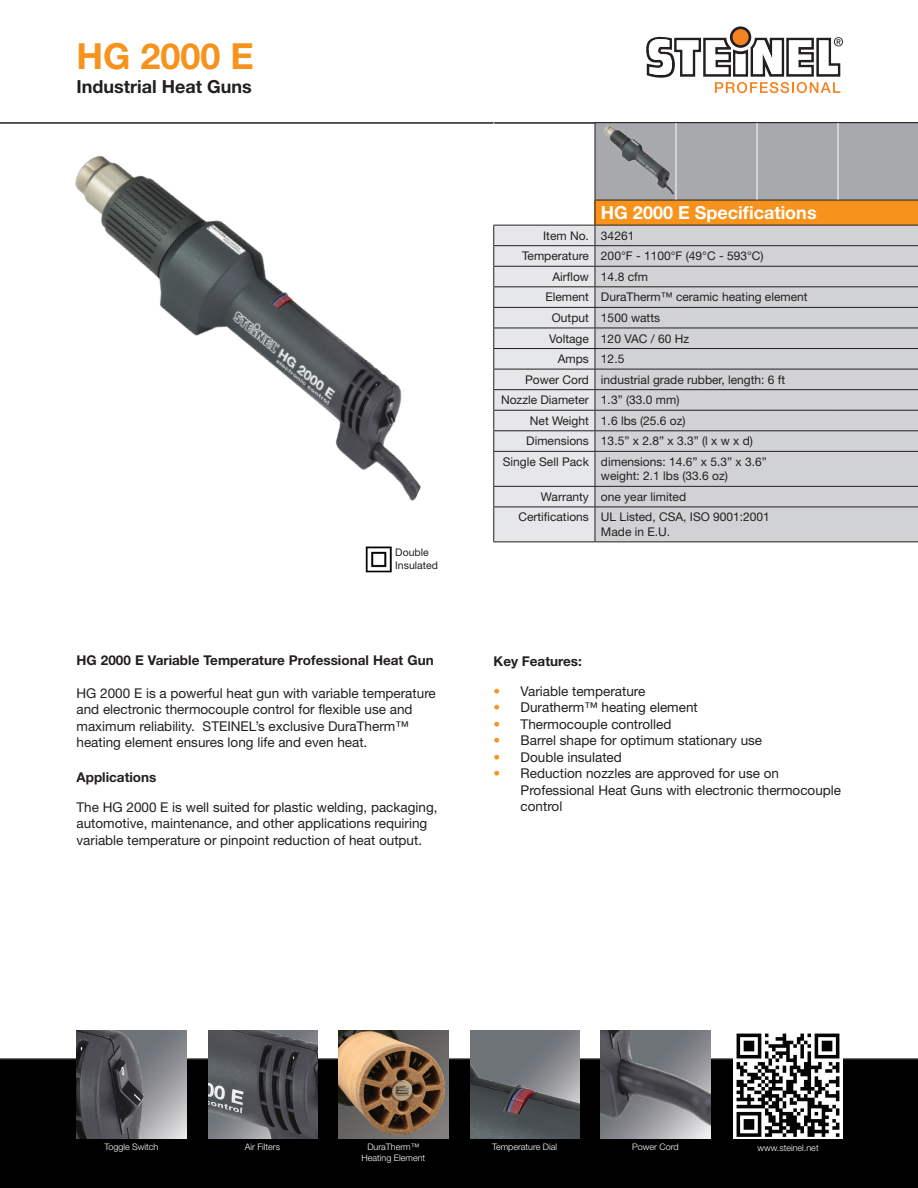
<style>
.page{position:relative;width:918px;height:1188px;background:#fff}
.page>*{position:absolute;margin:0;border:0;box-sizing:border-box;transform-origin:0 0}
.t1{font:700 36px "Helvetica Neue LT Pro";color:#f7931d}
.t2{font:700 18px "Helvetica Neue LT Pro";color:#fff}
.t3{font:700 18px "Helvetica Neue LT Pro";color:#231f20}
.t4{font:13.5px/16.5px "Helvetica Neue LT Pro";color:#231f20}
.t5{font:700 13.5px "Helvetica Neue LT Pro";color:#231f20}
.t6{font:12px "Helvetica Neue LT Pro";color:#231f20}
.t7{font:10.5px/12.6px "Helvetica Neue LT Pro";color:#231f20}
.t8{font:300 9px "Helvetica Neue LT Pro";color:#fff}
.s1{color:#f7931d}
</style>
<div class="page">
<div style="left:0;top:1058px;width:918px;height:130px;background:#000"></div>
<hr style="left:0;top:122px;width:918px;height:2px;background:#231f20">
<img style="left:733px;top:1033px;width:110px;height:105px">
<svg style="left:646px;top:26px;width:197px;height:67px"></svg>
<hr style="left:493px;top:542px;width:102px;height:1px;background:#231f20">
<hr style="left:595px;top:542px;width:81px;height:1px;background:#231f20">
<hr style="left:676px;top:542px;width:81px;height:1px;background:#231f20">
<hr style="left:757px;top:542px;width:81px;height:1px;background:#231f20">
<hr style="left:838px;top:542px;width:80px;height:1px;background:#231f20">
<svg style="left:493px;top:123px;width:425px;height:419px;background:#cdc9c6"></svg>
<hr style="left:493px;top:225px;width:102px;height:1px;background:#231f20">
<hr style="left:676px;top:200px;width:81px;height:1px;background:#231f20">
<hr style="left:757px;top:200px;width:81px;height:1px;background:#231f20">
<hr style="left:838px;top:200px;width:80px;height:1px;background:#231f20">
<hr style="left:757px;top:123px;width:1px;height:77px;background:#fff">
<hr style="left:838px;top:123px;width:1px;height:77px;background:#fff">
<hr style="left:595px;top:200px;width:81px;height:1px;background:#231f20">
<img style="left:365px;top:546px;width:27px;height:27px">
<img style="left:339px;top:1030px;width:109px;height:108px">
<img style="left:208px;top:1030px;width:110px;height:108px">
<img style="left:470px;top:1030px;width:110px;height:108px">
<img style="left:601px;top:1030px;width:109px;height:108px">
<img style="left:75px;top:124px;width:425px;height:397px">
<img style="left:77px;top:1030px;width:109px;height:108px">
<img style="left:587px;top:122px;width:103px;height:78px">
<h1 class="t1" style="left:77px;top:33px;width:179px">HG 2000 E</h1>
<h2 class="t3" style="left:77px;top:76px;width:177px">Industrial Heat Guns</h2>
<p class="t7" style="left:395px;top:546px;width:44px">Double<br>Insulated</p>
<p class="t5" style="left:77px;top:651px;width:359px">HG 2000 E Variable Temperature Professional Heat Gun</p>
<p class="t4" style="left:77px;top:684px;width:361px">HG 2000 E is a powerful heat gun with variable temperature and electronic thermocouple control for flexible use and maximum reliability. STEINEL’s exclusive DuraTherm™ heating element ensures long life and even heat.</p>
<p class="t5" style="left:77px;top:768px;width:81px">Applications</p>
<p class="t4" style="left:77px;top:798px;width:363px">The HG 2000 E is well suited for plastic welding, packaging, automotive, maintenance, and other applications requiring variable temperature or pinpoint reduction of heat output.</p>
<h2 class="t2" style="left:601px;top:201px;width:217px">HG 2000 E Specifications</h2>
<p class="t6" style="left:543px;top:228px;width:93px">Item No. 34261</p>
<p class="t6" style="left:522px;top:249px;width:243px">Temperature 200°F - 1100°F (49°C - 593°C)</p>
<p class="t6" style="left:552px;top:269px;width:97px">Airflow 14.8 cfm</p>
<p class="t6" style="left:545px;top:290px;width:264px">Element DuraTherm™ ceramic heating element</p>
<p class="t6" style="left:552px;top:310px;width:110px">Output 1500 watts</p>
<p class="t6" style="left:549px;top:331px;width:142px">Voltage 120 VAC / 60 Hz</p>
<p class="t6" style="left:558px;top:351px;width:68px">Amps 12.5</p>
<p class="t6" style="left:525px;top:372px;width:262px">Power Cord industrial grade rubber, length: 6 ft</p>
<p class="t6" style="left:501px;top:393px;width:180px">Nozzle Diameter 1.3” (33.0 mm)</p>
<p class="t6" style="left:530px;top:413px;width:157px">Net Weight 1.6 lbs (25.6 oz)</p>
<p class="t6" style="left:526px;top:434px;width:228px">Dimensions 13.5” x 2.8” x 3.3” (l x w x d)</p>
<p class="t6" style="left:503px;top:454px;width:266px">Single Sell Pack dimensions: 14.6” x 5.3” x 3.6”</p>
<p class="t6" style="left:601px;top:469px;width:128px">weight: 2.1 lbs (33.6 oz)</p>
<p class="t6" style="left:541px;top:489px;width:147px">Warranty one year limited</p>
<p class="t6" style="left:518px;top:510px;width:253px">Certifications UL Listed, CSA, ISO 9001:2001</p>
<p class="t6" style="left:601px;top:524px;width:71px">Made in E.U.</p>
<p class="t5" style="left:494px;top:652px;width:90px">Key Features:</p>
<p class="t4" style="left:494px;top:682px;width:153px"><span class="s1">•</span> Variable temperature</p>
<p class="t4" style="left:494px;top:699px;width:206px"><span class="s1">•</span> Duratherm™ heating element</p>
<p class="t4" style="left:494px;top:715px;width:179px"><span class="s1">•</span> Thermocouple controlled</p>
<p class="t4" style="left:494px;top:732px;width:270px"><span class="s1">•</span> Barrel shape for optimum stationary use</p>
<p class="t4" style="left:494px;top:748px;width:130px"><span class="s1">•</span> Double insulated</p>
<p class="t4" style="left:521px;top:765px;width:322px;text-indent:-27px"><span class="s1">•</span> Reduction nozzles are approved for use on<br>Professional Heat Guns with electronic thermocouple control</p>
<p class="t8" style="left:104px;top:1142px;width:56px">Toggle Switch</p>
<p class="t8" style="left:245px;top:1142px;width:37px">Air Filters</p>
<p class="t8" style="left:632px;top:1142px;width:48px">Power Cord</p>
<p class="t8" style="left:367px;top:1142px;width:54px">DuraTherm™</p>
<p class="t8" style="left:492px;top:1142px;width:67px">Temperature Dial</p>
<p class="t8" style="left:757px;top:1142px;width:63px">www.steinel.net</p>
<p class="t8" style="left:362px;top:1152px;width:65px">Heating Element</p>
</div>
